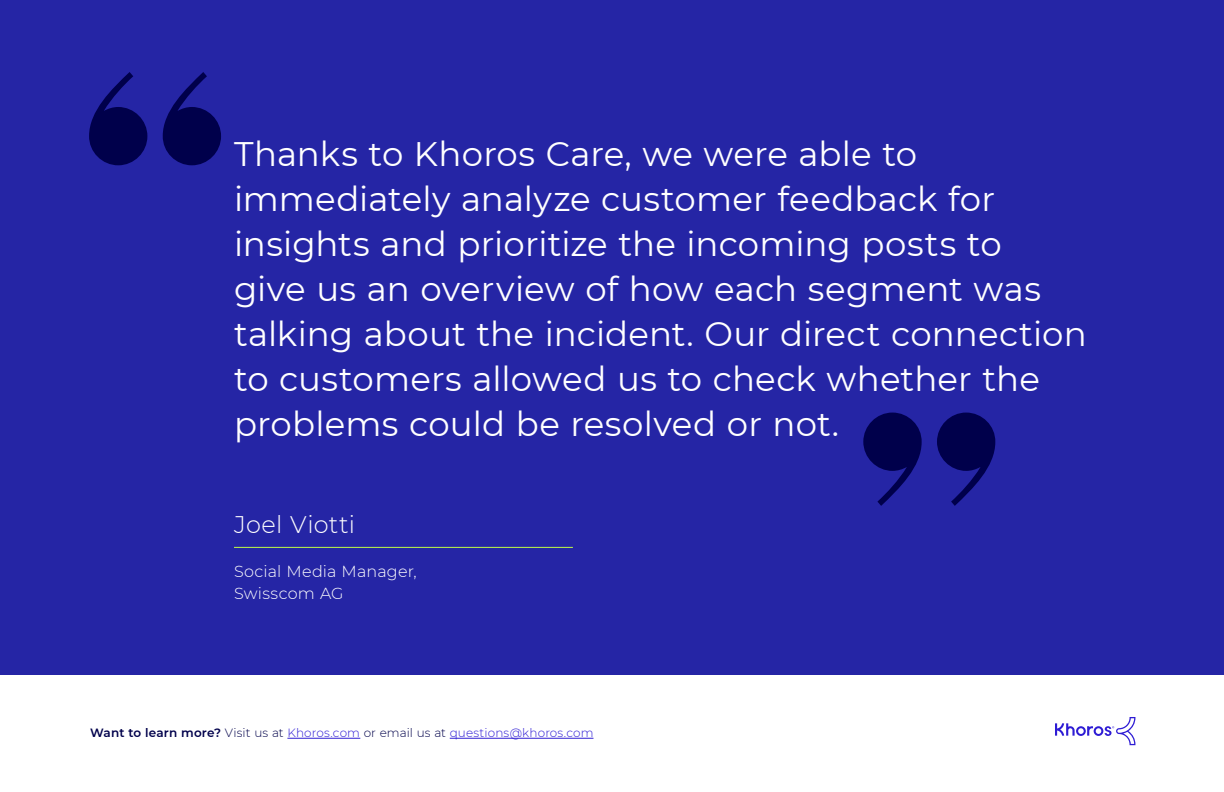
<style>
.page{position:relative;width:1224px;height:792px;background:#fff}
.page>*{position:absolute;margin:0;border:0;box-sizing:border-box;transform-origin:0 0}
.Quotes{font:34px/45px "Montserrat";letter-spacing:.005em;color:#fff}
.Quote_Author{font:300 24px "Montserrat";letter-spacing:.015em;color:#fff}
.Quote_Author_Title{font:300 16px/22px "Montserrat";letter-spacing:.015em;color:#fff}
.t1{font:300 12px "Montserrat";letter-spacing:.01em;color:#2e1cd4}
.s1{font-weight:600;color:#00004b}
.s2{color:#00004a}
</style>
<div class="page">
<div style="left:0;top:0;width:1224px;height:675px;background:#2525a5"></div>
<svg style="left:1055px;top:717px;width:80px;height:28px"></svg>
<svg style="left:89px;top:72px;width:132px;height:93px"></svg>
<hr style="left:287px;top:738px;width:73px;height:1px;background:#2e1cd4">
<hr style="left:450px;top:738px;width:143px;height:1px;background:#2e1cd4">
<svg style="left:863px;top:413px;width:133px;height:93px"></svg>
<hr style="left:234px;top:547px;width:339px;height:1px;background:#bffc47">
<p class="Quotes" style="left:234px;top:130px;width:854px">Thanks to Khoros Care, we were able to immediately analyze customer feedback for insights and prioritize the incoming posts to<br>give us an overview of how each segment was talking about the incident. Our direct connection to customers allowed us to check whether the problems could be resolved or not.</p>
<p class="Quote_Author" style="left:234px;top:509px;width:123px">Joel Viotti</p>
<p class="Quote_Author_Title" style="left:234px;top:560px;width:184px">Social Media Manager,<br>Swisscom AG</p>
<p class="t1" style="left:90px;top:725px;width:505px"><span class="s1">Want to learn more?</span> <span class="s2">Visit us at</span> Khoros.com <span class="s2">or email us at</span> questions@khoros.com</p>
</div>
